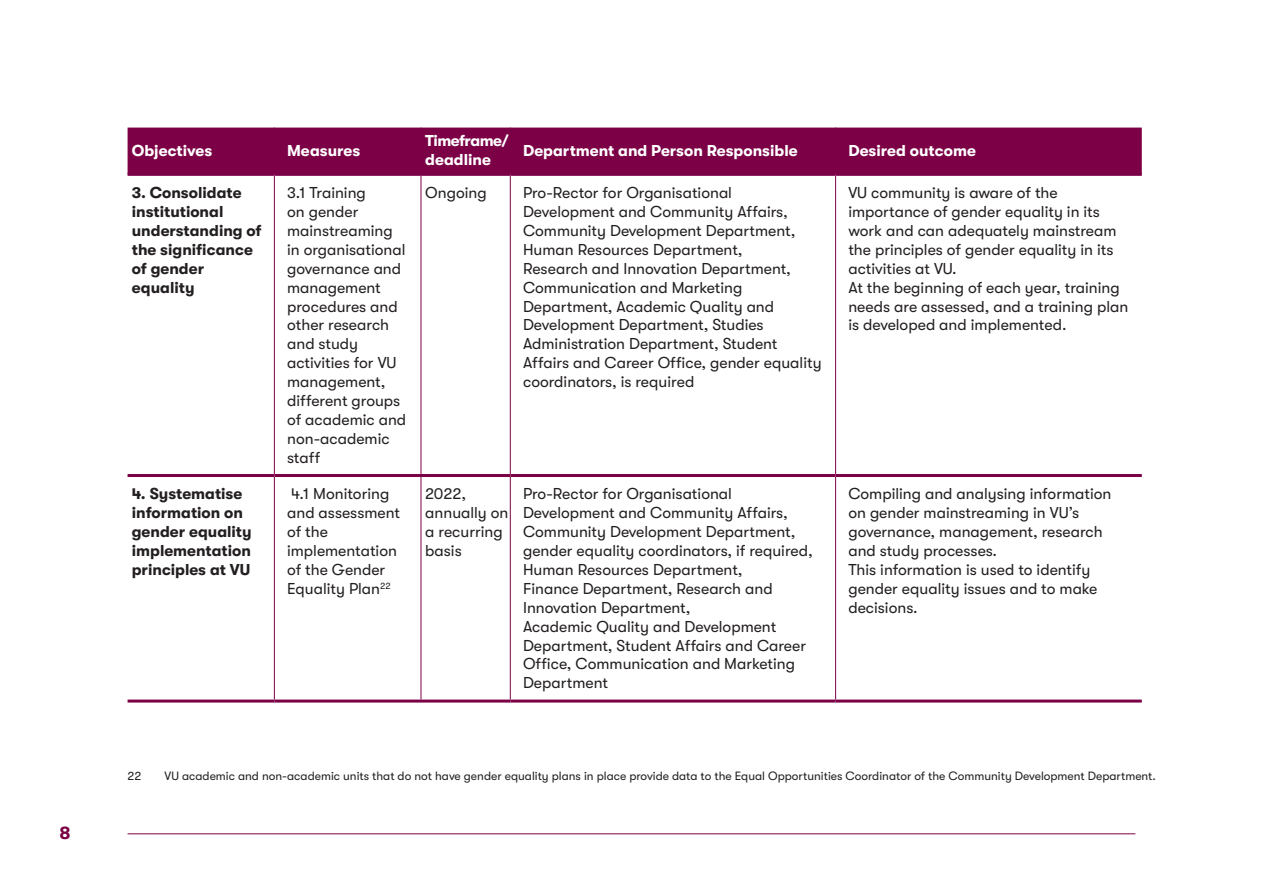
<style>
.page{position:relative;width:1263px;height:893px;background:#fff}
.page>*{position:absolute;margin:0;border:0;box-sizing:border-box;transform-origin:0 0}
.t1{font:700 18px "GT Walsheim";color:#7b0046}
.t2{font:15.75px/18.9px "GT Walsheim";color:#231f20}
.t3{font:700 15.75px/18.9px "GT Walsheim";color:#231f20}
.t4{font:700 15.75px "GT Walsheim";color:#fff}
.t5{font:700 15.75px/18.9px "GT Walsheim";letter-spacing:-.03em;color:#fff}
.t6{font:12px "GT Walsheim";color:#231f20}
</style>
<div class="page">
<hr style="left:128px;top:833px;width:1007px;height:1px;background:#7b0046">
<div style="left:128px;top:128px;width:1014px;height:45px;background:#7b0046"></div>
<hr style="left:274px;top:128px;width:1px;height:45px;background:#7b0046">
<hr style="left:421px;top:128px;width:1px;height:45px;background:#7b0046">
<hr style="left:510px;top:128px;width:1px;height:45px;background:#7b0046">
<hr style="left:835px;top:128px;width:1px;height:45px;background:#7b0046">
<hr style="left:274px;top:176px;width:1px;height:298px;background:#7b0046">
<hr style="left:421px;top:176px;width:1px;height:298px;background:#7b0046">
<hr style="left:510px;top:176px;width:1px;height:298px;background:#7b0046">
<hr style="left:835px;top:176px;width:1px;height:298px;background:#7b0046">
<hr style="left:274px;top:477px;width:1px;height:223px;background:#7b0046">
<hr style="left:421px;top:477px;width:1px;height:223px;background:#7b0046">
<hr style="left:510px;top:477px;width:1px;height:223px;background:#7b0046">
<hr style="left:835px;top:477px;width:1px;height:223px;background:#7b0046">
<hr style="left:128px;top:173px;width:146px;height:3px;background:#7b0046">
<hr style="left:274px;top:173px;width:147px;height:3px;background:#7b0046">
<hr style="left:421px;top:173px;width:89px;height:3px;background:#7b0046">
<hr style="left:510px;top:173px;width:326px;height:3px;background:#7b0046">
<hr style="left:836px;top:173px;width:306px;height:3px;background:#7b0046">
<hr style="left:128px;top:474px;width:146px;height:3px;background:#7b0046">
<hr style="left:274px;top:474px;width:147px;height:3px;background:#7b0046">
<hr style="left:421px;top:474px;width:89px;height:3px;background:#7b0046">
<hr style="left:510px;top:474px;width:326px;height:3px;background:#7b0046">
<hr style="left:836px;top:474px;width:306px;height:3px;background:#7b0046">
<hr style="left:128px;top:700px;width:146px;height:3px;background:#7b0046">
<hr style="left:274px;top:700px;width:147px;height:3px;background:#7b0046">
<hr style="left:421px;top:700px;width:89px;height:3px;background:#7b0046">
<hr style="left:510px;top:700px;width:326px;height:3px;background:#7b0046">
<hr style="left:836px;top:700px;width:306px;height:3px;background:#7b0046">
<p class="t1" style="left:60px;top:822px;width:13px">8</p>
<p class="t4" style="left:132px;top:141px;width:82px">Objectives</p>
<p class="t4" style="left:287px;top:141px;width:75px">Measures</p>
<p class="t5" style="left:425px;top:131px;width:85px">Timeframe/ deadline</p>
<p class="t4" style="left:523px;top:141px;width:276px">Department and Person Responsible</p>
<p class="t4" style="left:848px;top:141px;width:129px">Desired outcome</p>
<p class="t3" style="left:132px;top:183px;width:131px">3. Consolidate institutional understanding of the significance of gender equality</p>
<p class="t2" style="left:287px;top:183px;width:121px">3.1 Training<br>on gender mainstreaming in organisational governance and management procedures and other research and study activities for VU management, different groups of academic and non-academic staff</p>
<p class="t2" style="left:425px;top:183px;width:63px">Ongoing</p>
<p class="t2" style="left:523px;top:183px;width:300px">Pro-Rector for Organisational Development and Community Affairs, Community Development Department, Human Resources Department,<br>Research and Innovation Department, Communication and Marketing Department, Academic Quality and Development Department, Studies Administration Department, Student Affairs and Career Office, gender equality coordinators, is required</p>
<p class="t2" style="left:848px;top:183px;width:281px">VU community is aware of the importance of gender equality in its work and can adequately mainstream the principles of gender equality in its activities at VU.<br>At the beginning of each year, training needs are assessed, and a training plan is developed and implemented.</p>
<p class="t3" style="left:132px;top:484px;width:121px">4. Systematise information on gender equality implementation principles at VU</p>
<p class="t2" style="left:287px;top:485px;width:114px">4.1 Monitoring and assessment of the implementation of the Gender<br>Equality Plan<sup>22</sup></p>
<p class="t2" style="left:425px;top:485px;width:85px">2022, annually on a recurring basis</p>
<p class="t2" style="left:523px;top:485px;width:291px">Pro-Rector for Organisational<br>Development and Community Affairs,<br>Community Development Department, gender equality coordinators, if required,<br>Human Resources Department,<br>Finance Department, Research and<br>Innovation Department,<br>Academic Quality and Development<br>Department, Student Affairs and Career<br>Office, Communication and Marketing<br>Department</p>
<p class="t2" style="left:848px;top:485px;width:265px">Compiling and analysing information on gender mainstreaming in VU’s governance, management, research and study processes.<br>This information is used to identify gender equality issues and to make decisions.</p>
<p class="t6" style="left:128px;top:769px;width:15px">22</p>
<p class="t6" style="left:165px;top:769px;width:993px">VU academic and non-academic units that do not have gender equality plans in place provide data to the Equal Opportunities Coordinator of the Community Development Department.</p>
</div>
